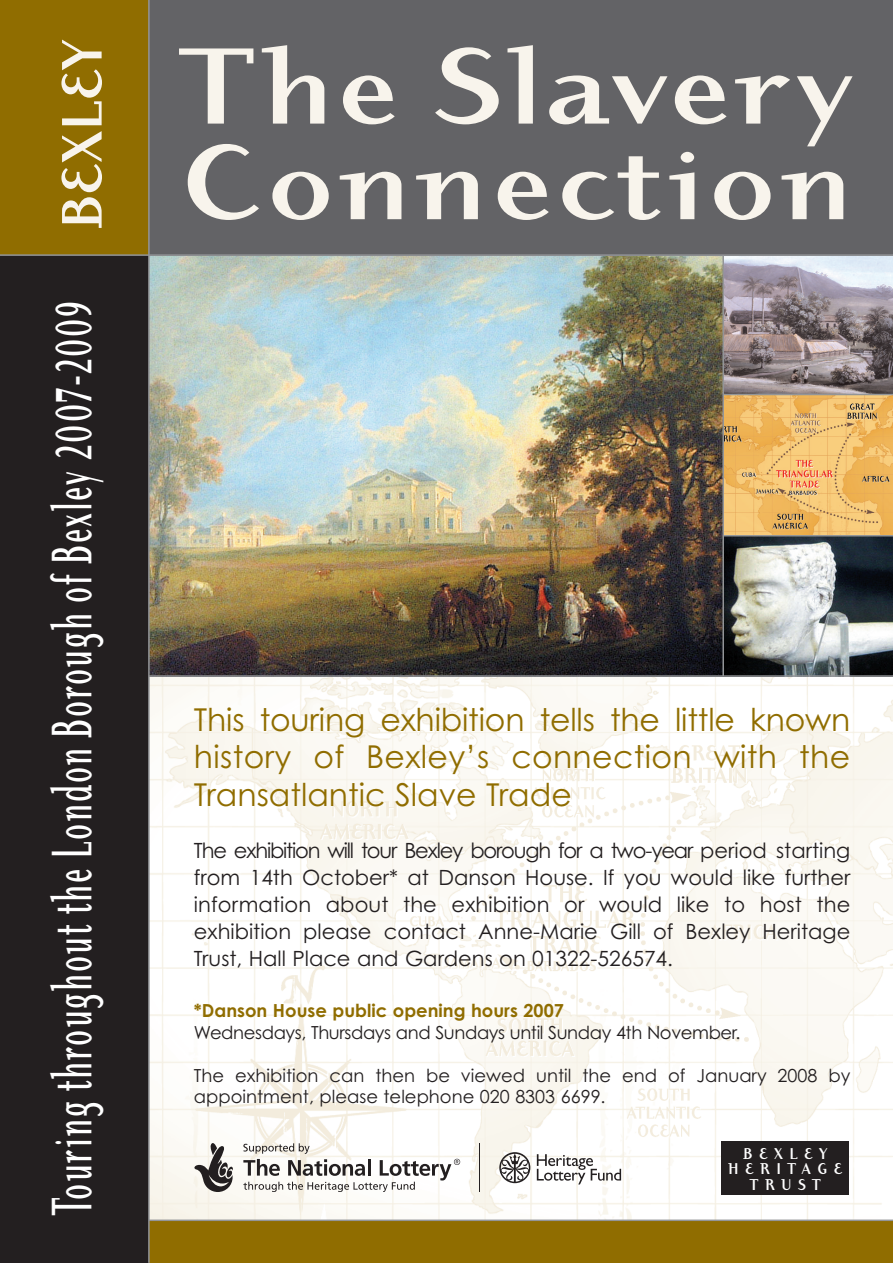
<style>
.page{position:relative;width:893px;height:1263px;background:#fff}
.page>*{position:absolute;margin:0;border:0;box-sizing:border-box;transform-origin:0 0}
.t1{font:700 114px "Dyadis ITC";letter-spacing:.015em;color:#f8f4ec;scale:1.25 1}
.t2{font:700 112.5px "Dyadis ITC";letter-spacing:.025em;color:#f8f4ec;scale:1.25 1}
.t3{font:700 60px "Dyadis ITC";letter-spacing:.06em;color:#fff;scale:.55 1}
.t4{font:700 60px "Dyadis ITC";color:#f8f4ec}
.t5{font:31.5px/37.5px "Century Gothic";letter-spacing:.005em;color:#906d00;text-align:justify}
.t6{font:21px/27px "Century Gothic";color:#231f20;text-align:justify}
.t7{font:18px/21.6px "Century Gothic";color:#231f20}
.t8{font:18px "Century Gothic";letter-spacing:-.02em;color:#231f20}
.t9{font:700 18px "Century Gothic";color:#906d00}
.t10{font:700 16.5px/15.8px "Dyadis ITC";letter-spacing:.385em;color:#fff;text-align:center}
</style>
<div class="page">
<img style="left:150px;top:256px;width:742px;height:964px">
<div style="left:0;top:0;width:149px;height:255px;background:#906d00"></div>
<svg style="left:724px;top:256px;width:168px;height:138px"></svg>
<div style="left:721px;top:1141px;width:128px;height:53px;background:#231f20"></div>
<hr style="left:479px;top:1143px;width:1px;height:49px;background:#231f20">
<svg style="left:194px;top:1142px;width:39px;height:50px"></svg>
<svg style="left:243px;top:1143px;width:217px;height:49px"></svg>
<svg style="left:537px;top:1154px;width:84px;height:30px"></svg>
<svg style="left:499px;top:1152px;width:31px;height:31px"></svg>
<div style="left:149px;top:0;width:743px;height:255px;background:#636366"></div>
<div style="left:0;top:255px;width:149px;height:1008px;background:#231f20"></div>
<div style="left:149px;top:1220px;width:743px;height:43px;background:#906d00"></div>
<hr style="left:148px;top:0;width:2px;height:1263px;background:#939598">
<hr style="left:0;top:254px;width:892px;height:2px;background:#939598">
<hr style="left:149px;top:675px;width:743px;height:2px;background:#939598">
<hr style="left:722px;top:255px;width:2px;height:421px;background:#939598">
<hr style="left:723px;top:394px;width:169px;height:1px;background:#939598">
<hr style="left:723px;top:535px;width:169px;height:2px;background:#939598">
<hr style="left:149px;top:1220px;width:743px;height:1px;background:#939598">
<h3 class="t4" style="left:59px;top:229px;width:192px;rotate:-90deg">BEXLEY</h3>
<h3 class="t3" style="left:49px;top:1215px;width:1665px;rotate:-90deg">Touring throughout the London Borough of Bexley 2007-2009</h3>
<h1 class="t1" style="left:180px;top:42px;width:540px">The Slavery</h1>
<h2 class="t2" style="left:181px;top:139px;width:539px">Connection</h2>
<h3 class="t5" style="left:194px;top:704px;width:658px">This touring exhibition tells the little known history of Bexley’s connection with the Transatlantic Slave Trade</h3>
<p class="t6" style="left:194px;top:838px;width:658px">The exhibition will tour Bexley borough for a two-year period starting from 14th October* at Danson House. If you would like further information about the exhibition or would like to host the exhibition please contact Anne-Marie Gill of Bexley Heritage Trust, Hall Place and Gardens on 01322-526574.</p>
<p class="t9" style="left:194px;top:1004px;width:371px">*Danson House public opening hours 2007</p>
<p class="t8" style="left:194px;top:1025px;width:548px">Wednesdays, Thursdays and Sundays until Sunday 4th November.</p>
<p class="t7" style="left:194px;top:1066px;width:658px">The exhibition can then be viewed until the end of January 2008 by appointment, please telephone 020 8303 6699.</p>
<p class="t10" style="left:728px;top:1147px;width:116px">BEXLEY<br>HERITAGE<br>TRUST</p>
</div>
